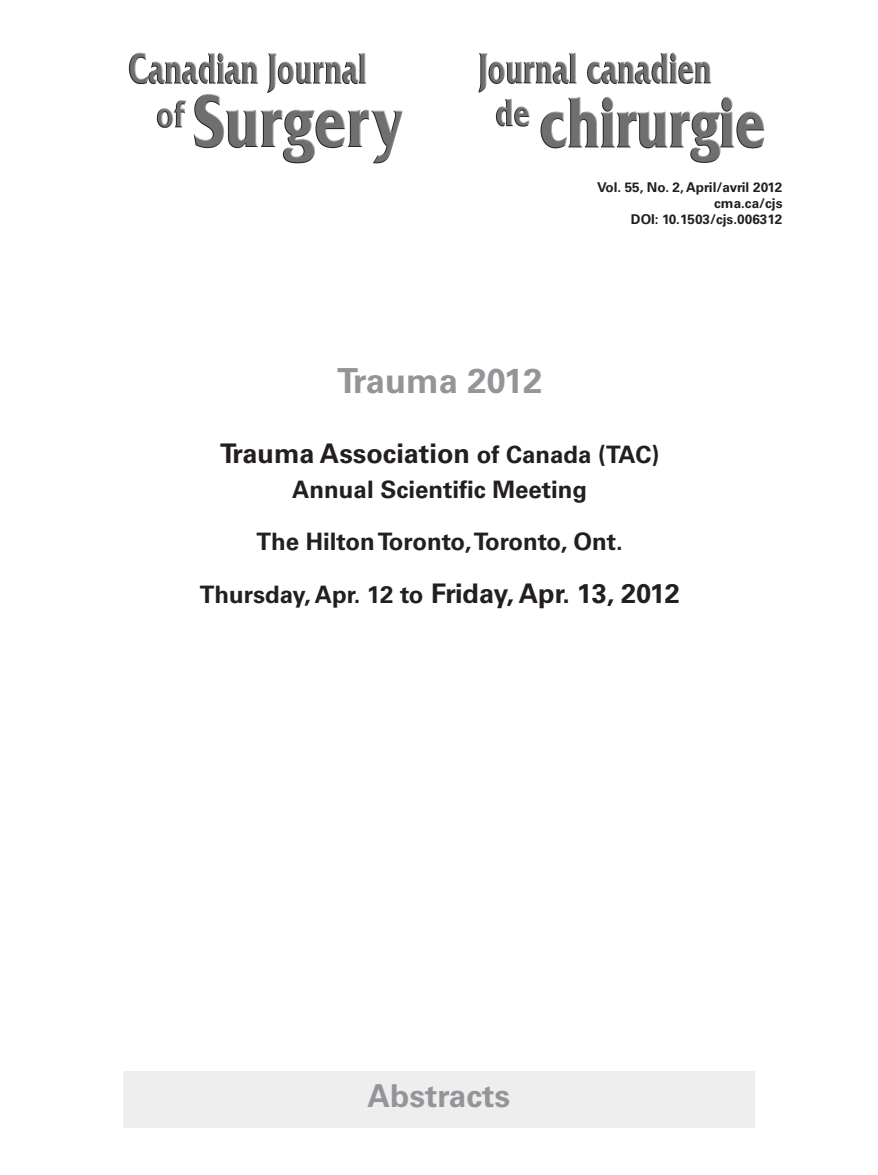
<style>
.page{position:relative;width:878px;height:1175px;background:#fff}
.page>*{position:absolute;margin:0;border:0;box-sizing:border-box;transform-origin:0 0}
.t1{font:700 34.5px "Univers LT Std";color:#939598}
.t2{font:700 31.5px "Univers LT Std";color:#939598}
.t3{font:700 27px "Univers LT Std";color:#231f20}
.t4{font:700 24px/52.5px "Univers LT Std";color:#231f20;text-align:center}
.t5{font:700 13.5px/16.2px "Univers LT Std";color:#231f20;text-align:right}
.s1{font-size:24px}
</style>
<div class="page">
<img style="left:128px;top:52px;width:637px;height:112px">
<div style="left:123px;top:1071px;width:631px;height:57px;background:#eeeeef"></div>
<p class="t5" style="left:597px;top:180px;width:187px">Vol. 55, No. 2, April/avril 2012 cma.ca/cjs<br>DOI: 10.1503/cjs.006312</p>
<p class="t1" style="left:337px;top:368px;width:207px">Trauma 2012</p>
<p class="t3" style="left:220px;top:444px;width:441px">Trauma Association <span class="s1">of Canada (TAC)</span></p>
<p class="t4" style="left:256px;top:465px;width:368px">Annual Scientific Meeting<br>The HiltonToronto,Toronto, Ont.</p>
<p class="t3" style="left:200px;top:583px;width:481px"><span class="s1">Thursday, Apr. 12 to</span> Friday, Apr. 13, 2012</p>
<p class="t2" style="left:367px;top:1084px;width:144px">Abstracts</p>
</div>
